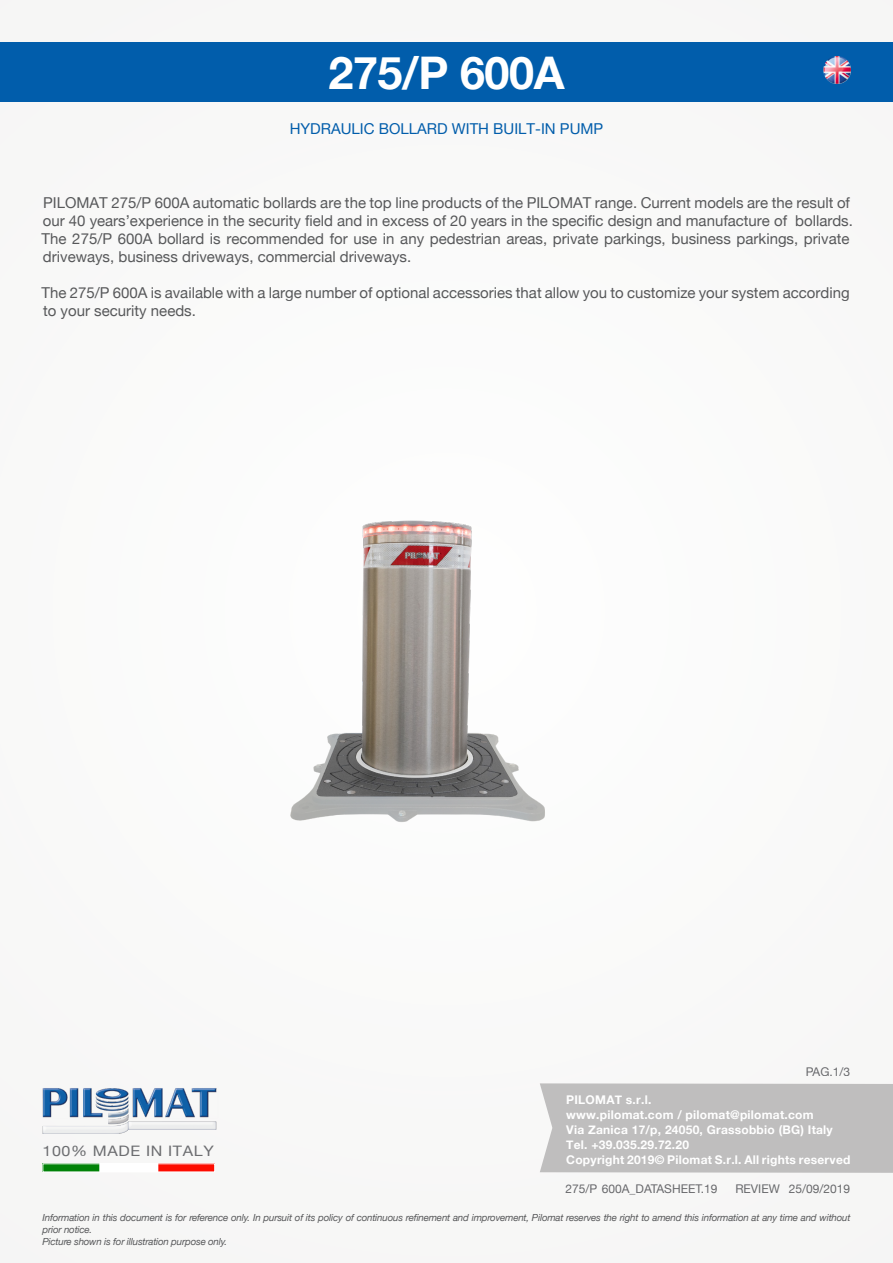
<style>
.page{position:relative;width:893px;height:1263px;background:#f9f9f9}
.page>*{position:absolute;margin:0;border:0;box-sizing:border-box;transform-origin:0 0}
.t1{font:700 45px "Helvetica Neue";letter-spacing:-.01em;color:#fff}
.t2{font:15px/18px "Helvetica Neue";color:#57585a}
.t3{font:15px "Helvetica Neue";color:#015dab}
.t4{font:14.4px "Helvetica Neue";letter-spacing:.04em;color:#6c6d70;scale:1.11 1}
.t5{font:700 12px/15px "Helvetica Neue";letter-spacing:.02em;color:#fff}
.t6{font:12px "Helvetica Neue";color:#6c6d70}
.t7{font:italic 9.75px/11.7px "Helvetica Neue";letter-spacing:-.02em;color:#57585a}
</style>
<div class="page">
<div style="left:540px;top:1083px;width:353px;height:90px;background:#bfbebe"></div>
<div style="left:0;top:43px;width:893px;height:59px;background:#015dab"></div>
<img style="left:43px;top:1088px;width:174px;height:46px">
<img style="left:45px;top:1165px;width:168px;height:5px">
<div style="left:43px;top:1163px;width:172px;height:9px;border:1px solid #fff"></div>
<img style="left:290px;top:520px;width:255px;height:302px">
<img style="left:823px;top:57px;width:27px;height:27px">
<h1 class="t1" style="left:328px;top:38px;width:238px">275/P 600A</h1>
<p class="t3" style="left:290px;top:118px;width:315px">HYDRAULIC BOLLARD WITH BUILT-IN PUMP</p>
<p class="t2" style="left:43px;top:195px;width:811px">PILOMAT 275/P 600A automatic bollards are the top line products of the PILOMAT range. Current models are the result of our 40 years’experience in the security field and in excess of 20 years in the specific design and manufacture of bollards.</p>
<p class="t2" style="left:42px;top:231px;width:809px">The 275/P 600A bollard is recommended for use in any pedestrian areas, private parkings, business parkings, private driveways, business driveways, commercial driveways.</p>
<p class="t2" style="left:42px;top:285px;width:809px">The 275/P 600A is available with a large number of optional accessories that allow you to customize your system according to your security needs.</p>
<p class="t4" style="left:43px;top:1140px;width:156px">100% MADE IN ITALY</p>
<p class="t6" style="left:806px;top:1063px;width:46px">PAG.1/3</p>
<p class="t5" style="left:566px;top:1093px;width:286px">PILOMAT s.r.l.<br>www.pilomat.com / pilomat@pilomat.com<br>Via Zanica 17/p, 24050, Grassobbio (BG) Italy Tel. +39.035.29.72.20<br>Copyright 2019© Pilomat S.r.l. All rights reserved</p>
<p class="t6" style="left:566px;top:1180px;width:154px">275/P 600A_DATASHEET.19</p>
<p class="t6" style="left:735px;top:1180px;width:116px">REVIEW 25/09/2019</p>
<p class="t7" style="left:43px;top:1212px;width:809px">Information in this document is for reference only. In pursuit of its policy of continuous refinement and improvement, Pilomat reserves the right to amend this information at any time and without prior notice.<br>Picture shown is for illustration purpose only.</p>
</div>
